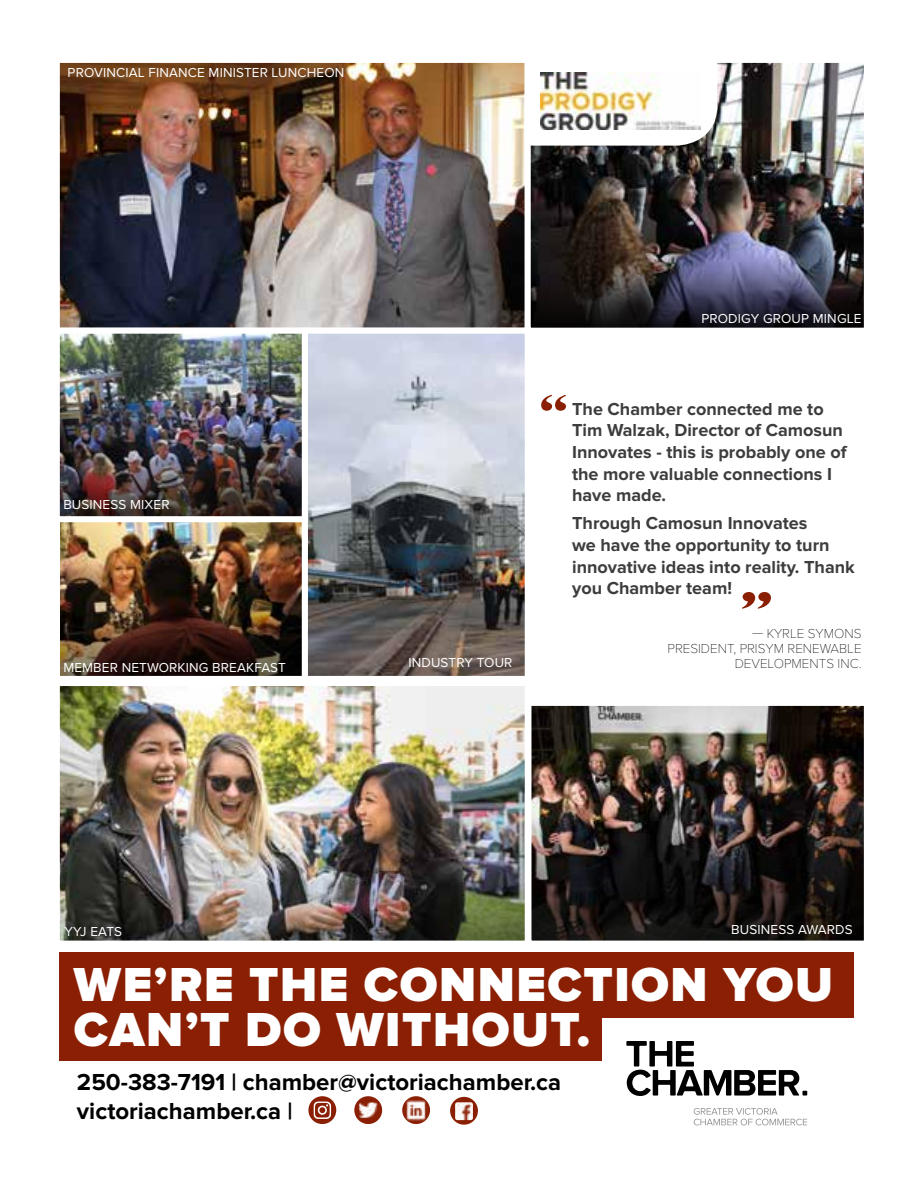
<style>
.page{position:relative;width:918px;height:1188px;background:#fff}
.page>*{position:absolute;margin:0;border:0;box-sizing:border-box;transform-origin:0 0}
.t1{font:900 49.5px/45px "Proxima Nova";letter-spacing:.03em;color:#fff}
.t2{font:700 24px/28.8px "Proxima Nova";color:#000}
.t3{font:700 18px/21.6px "Proxima Nova";color:#3d3c3e}
.t4{font:13.5px "Proxima Nova";letter-spacing:.01em;color:#fff}
.t5{font:100 13.5px/15px "Proxima Nova T";color:#000;text-align:right}
</style>
<div class="page">
<div style="left:59px;top:1004px;width:543px;height:56px;background:#8a1f03"></div>
<div style="left:59px;top:952px;width:795px;height:66px;background:#8a1f03"></div>
<img style="left:61px;top:687px;width:463px;height:253px">
<div style="left:54px;top:680px;width:477px;height:267px;border:6px solid #fff"></div>
<img style="left:61px;top:64px;width:463px;height:263px">
<div style="left:54px;top:57px;width:477px;height:277px;border:6px solid #fff"></div>
<img style="left:532px;top:64px;width:331px;height:263px">
<div style="left:525px;top:57px;width:345px;height:277px;border:6px solid #fff"></div>
<img style="left:309px;top:335px;width:215px;height:340px">
<div style="left:302px;top:328px;width:229px;height:354px;border:6px solid #fff"></div>
<img style="left:61px;top:335px;width:240px;height:181px">
<div style="left:54px;top:328px;width:254px;height:195px;border:6px solid #fff"></div>
<img style="left:61px;top:523px;width:240px;height:152px">
<div style="left:54px;top:516px;width:254px;height:166px;border:6px solid #fff"></div>
<img style="left:532px;top:707px;width:331px;height:233px">
<div style="left:525px;top:700px;width:345px;height:247px;border:6px solid #fff"></div>
<svg style="left:626px;top:1041px;width:181px;height:55px"></svg>
<svg style="left:694px;top:1108px;width:113px;height:17px"></svg>
<svg style="left:541px;top:395px;width:25px;height:16px"></svg>
<svg style="left:742px;top:592px;width:29px;height:17px"></svg>
<svg style="left:525px;top:60px;width:192px;height:86px"></svg>
<img style="left:540px;top:73px;width:160px;height:56px">
<div style="left:450px;top:1097px;width:28px;height:28px;background:#8a1f03;border-radius:50%"></div>
<div style="left:308px;top:1096px;width:28px;height:28px;background:#8a1f03;border-radius:50%"></div>
<div style="left:354px;top:1096px;width:28px;height:28px;background:#8a1f03;border-radius:50%"></div>
<svg style="left:402px;top:1096px;width:28px;height:28px"></svg>
<img style="left:402px;top:1098px;width:28px;height:27px">
<img style="left:455px;top:1102px;width:18px;height:18px">
<img style="left:359px;top:1103px;width:19px;height:15px">
<svg style="left:313px;top:1101px;width:18px;height:18px"></svg>
<p class="t4" style="left:68px;top:65px;width:276px">PROVINCIAL FINANCE MIN ISTER LUNCHEON</p>
<p class="t4" style="left:63px;top:497px;width:104px">BUSIN ESS MIXER</p>
<p class="t4" style="left:63px;top:659px;width:220px">MEM BER NETWORKING BREAKFAST</p>
<p class="t4" style="left:408px;top:655px;width:102px">IN DUSTRY TOUR</p>
<p class="t4" style="left:701px;top:311px;width:162px">PRODIGY GROUP MINGLE</p>
<p class="t3" style="left:572px;top:398px;width:277px">The Chamber connected me to<br>Tim Walzak, Director of Camosun<br>Innovates - this is probably one of the more valuable connections I have made.</p>
<p class="t3" style="left:572px;top:513px;width:284px">Through Camosun Innovates<br>we have the opportunity to turn innovative ideas into reality. Thank you Chamber team!</p>
<p class="t5" style="left:668px;top:626px;width:196px">— KYRLE SYMONS<br>PRESIDENT, PRISYM RENEWABLE<br>DEVELOPMENTS INC.</p>
<p class="t4" style="left:65px;top:923px;width:59px">YYJ EATS</p>
<p class="t4" style="left:731px;top:922px;width:123px">BUSIN ESS AWARDS</p>
<h1 class="t1" style="left:74px;top:963px;width:761px">WE’RE THE CONNECTION YOU<br>CAN’T DO WITHOUT.</h1>
<h2 class="t2" style="left:77px;top:1068px;width:486px">250-383-7191 | chamber@victoriachamber.ca victoriachamber.ca |</h2>
</div>
